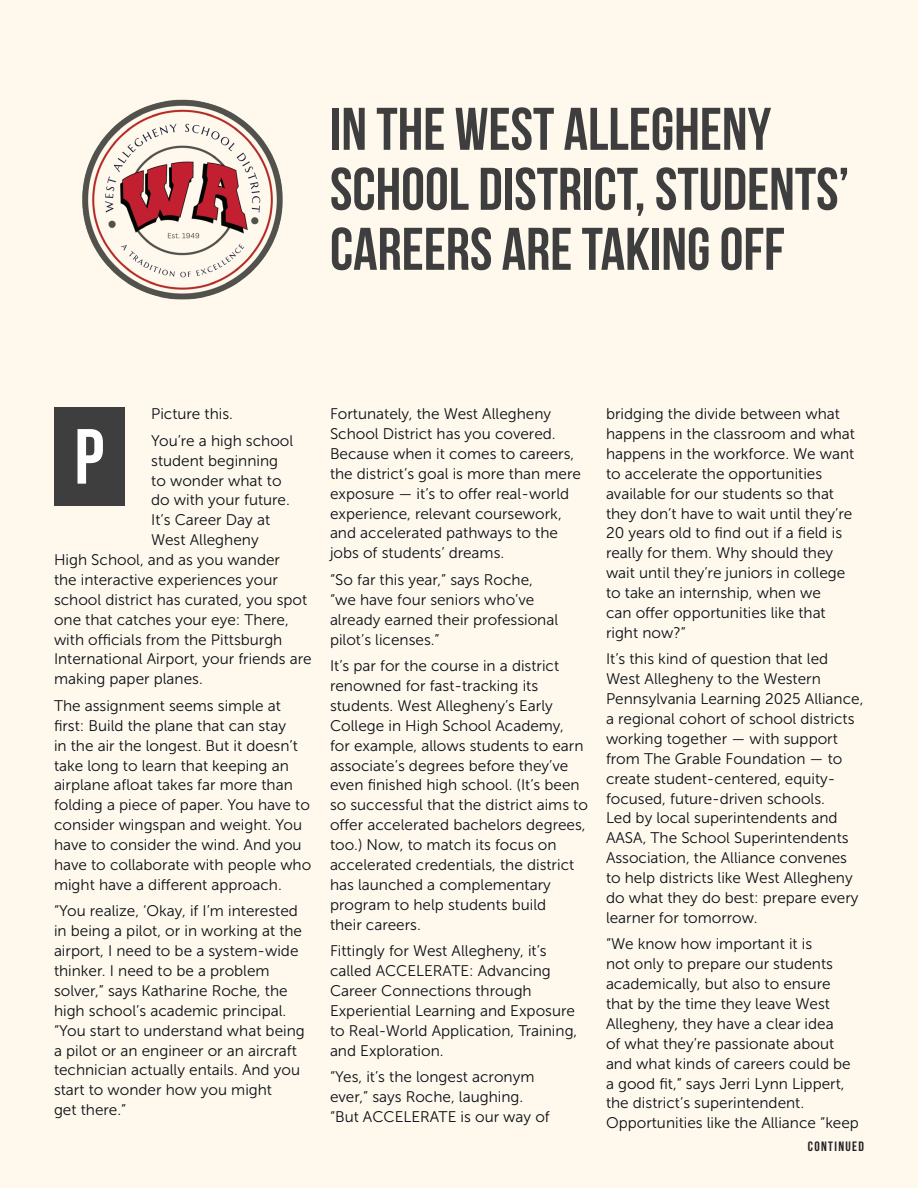
<style>
.page{position:relative;width:918px;height:1188px;background:#fef9ec}
.page>*{position:absolute;margin:0;border:0;box-sizing:border-box;transform-origin:0 0}
.t1{font:700 78px "Bebas Neue";color:#fff}
.t2{font:700 60px/60px "Bebas Neue";color:#3e3e3f}
.t3{font:15.3px/19.8px "Museo Sans 300";color:#0b0e15}
.t4{font:700 13.5px "Bebas Neue";letter-spacing:.1em;color:#231f20}
</style>
<div class="page">
<div style="left:54px;top:408px;width:70px;height:98px;background:#3e3e3f"></div>
<img style="left:82px;top:99px;width:201px;height:201px">
<p class="t2" style="left:330px;top:98px;width:521px">IN THE WEST ALLEGHENY<br>SCHOOL DISTRICT, STUDENTS’<br>CAREERS ARE TAKING OFF</p>
<p class="t3" style="left:151px;top:404px;width:83px">Picture this.</p>
<p class="t3" style="left:151px;top:431px;width:144px">You’re a high school</p>
<p class="t3" style="left:151px;top:451px;width:128px">student beginning</p>
<p class="t3" style="left:151px;top:471px;width:132px">to wonder what to</p>
<p class="t3" style="left:151px;top:490px;width:140px">do with your future.</p>
<p class="t3" style="left:151px;top:510px;width:120px">It’s Career Day at</p>
<p class="t3" style="left:151px;top:530px;width:109px">West Allegheny</p>
<p class="t3" style="left:54px;top:550px;width:228px">High School, and as you wander</p>
<p class="t3" style="left:54px;top:570px;width:225px">the interactive experiences your</p>
<p class="t3" style="left:54px;top:590px;width:255px">school district has curated, you spot</p>
<p class="t3" style="left:54px;top:610px;width:236px">one that catches your eye: There,</p>
<p class="t3" style="left:54px;top:630px;width:230px">with officials from the Pittsburgh</p>
<p class="t3" style="left:54px;top:649px;width:259px">International Airport, your friends are</p>
<p class="t3" style="left:54px;top:669px;width:150px">making paper planes.</p>
<p class="t3" style="left:54px;top:696px;width:259px">The assignment seems simple at first: Build the plane that can stay<br>in the air the longest. But it doesn’t take long to learn that keeping an airplane afloat takes far more than folding a piece of paper. You have to consider wingspan and weight. You have to consider the wind. And you have to collaborate with people who might have a different approach.</p>
<p class="t3" style="left:54px;top:901px;width:252px">“You realize, ‘Okay, if I’m interested in being a pilot, or in working at the airport, I need to be a system-wide thinker. I need to be a problem solver,” says Katharine Roche, the high school’s academic principal. “You start to understand what being a pilot or an engineer or an aircraft technician actually entails. And you start to wonder how you might<br>get there.”</p>
<p class="t1" style="left:74px;top:414px;width:31px">P</p>
<p class="t3" style="left:330px;top:404px;width:252px">Fortunately, the West Allegheny School District has you covered.<br>Because when it comes to careers, the district’s goal is more than mere exposure — it’s to offer real-world experience, relevant coursework, and accelerated pathways to the jobs of students’ dreams.</p>
<p class="t3" style="left:330px;top:570px;width:230px">“So far this year,” says Roche, “we have four seniors who’ve already earned their professional pilot’s licenses.”</p>
<p class="t3" style="left:330px;top:656px;width:260px">It’s par for the course in a district renowned for fast-tracking its students. West Allegheny’s Early College in High School Academy,<br>for example, allows students to earn associate’s degrees before they’ve even finished high school. (It’s been so successful that the district aims to offer accelerated bachelors degrees, too.) Now, to match its focus on accelerated credentials, the district has launched a complementary program to help students build<br>their careers.</p>
<p class="t3" style="left:330px;top:941px;width:249px">Fittingly for West Allegheny, it’s called ACCELERATE: Advancing<br>Career Connections through<br>Experiential Learning and Exposure to Real-World Application, Training, and Exploration.</p>
<p class="t3" style="left:330px;top:1067px;width:221px">“Yes, it’s the longest acronym ever,” says Roche, laughing. “But ACCELERATE is our way of</p>
<p class="t3" style="left:606px;top:404px;width:250px">bridging the divide between what happens in the classroom and what happens in the workforce. We want to accelerate the opportunities available for our students so that they don’t have to wait until they’re<br>20 years old to find out if a field is really for them. Why should they wait until they’re juniors in college to take an internship, when we<br>can offer opportunities like that right now?”</p>
<p class="t3" style="left:606px;top:649px;width:259px">It’s this kind of question that led West Allegheny to the Western Pennsylvania Learning 2025 Alliance, a regional cohort of school districts working together — with support from The Grable Foundation — to create student-centered, equity&shy;focused, future-driven schools.<br>Led by local superintendents and AASA, The School Superintendents Association, the Alliance convenes to help districts like West Allegheny do what they do best: prepare every learner for tomorrow.</p>
<p class="t3" style="left:606px;top:934px;width:254px">“We know how important it is<br>not only to prepare our students academically, but also to ensure that by the time they leave West Allegheny, they have a clear idea<br>of what they’re passionate about and what kinds of careers could be a good fit,” says Jerri Lynn Lippert, the district’s superintendent.<br>Opportunities like the Alliance “keep</p>
<p class="t4" style="left:808px;top:1139px;width:58px">CONTINUED</p>
</div>
